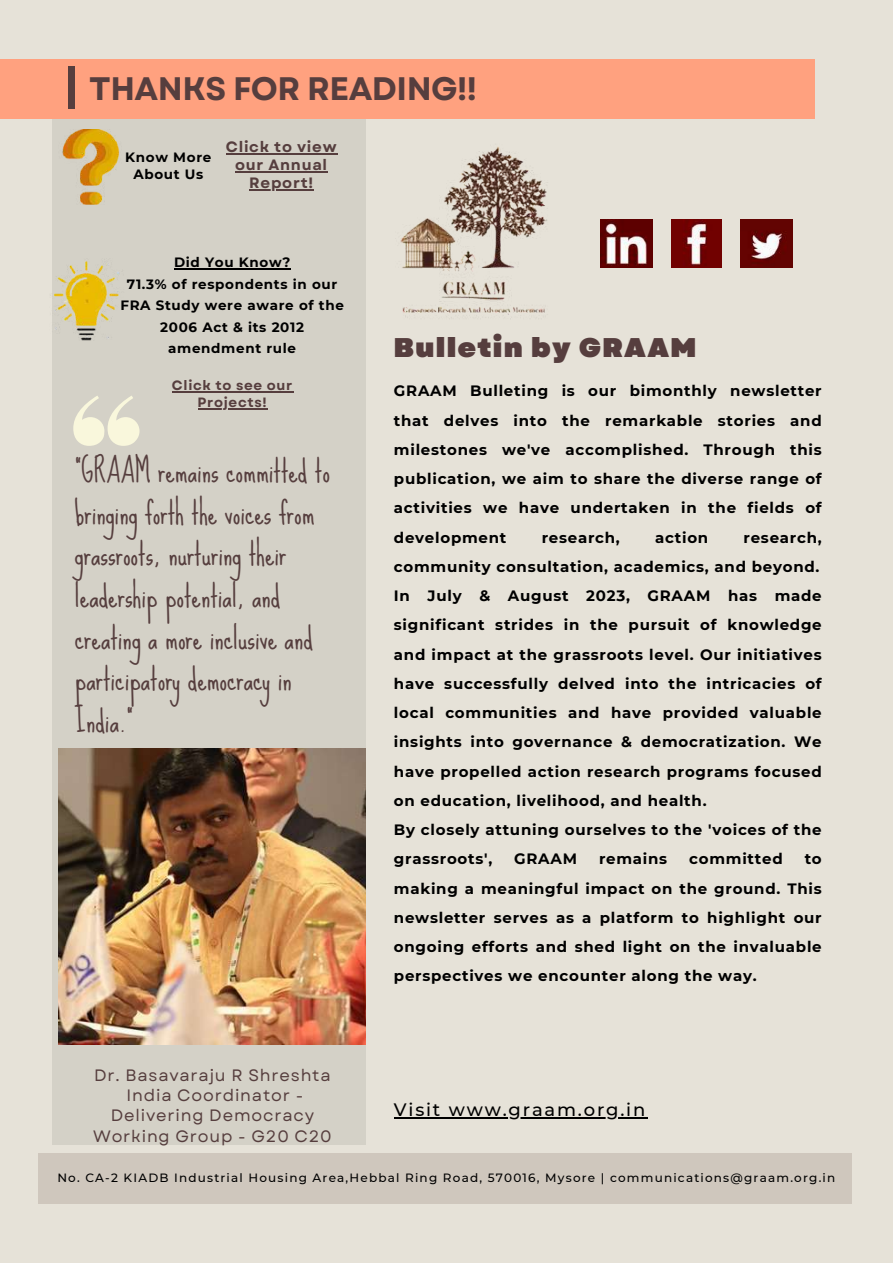
<style>
.page{position:relative;width:893px;height:1264px;background:#fff}
.page>*{position:absolute;margin:0;border:0;box-sizing:border-box;transform-origin:0 0}
.t1{font:700 32.55px "Garet";letter-spacing:-.015em;color:#563e3e}
.t2{font:30px/41.5px "Sue Ellen Francisco";color:#563e3e}
.t3{font:900 27px "Garet";letter-spacing:.05em;color:#563e3e}
.t4{font:500 18px "Montserrat";letter-spacing:.1em;color:#000}
.t5{font:16.5px/20.2px "Garet";letter-spacing:.05em;color:#563e3e;text-align:center}
.t6{font:700 15px/29.2px "Montserrat";letter-spacing:.05em;color:#000;text-align:justify}
.t7{font:700 15px/18px "Garet";letter-spacing:.05em;color:#563e3e;text-align:center}
.t8{font:700 13.5px/21.3px "Montserrat";letter-spacing:.05em;color:#000;text-align:center}
.t9{font:700 13.5px/16.8px "Garet";letter-spacing:.05em;color:#563e3e;text-align:center}
.t10{font:500 12px "Montserrat";letter-spacing:.1em;color:#000}
</style>
<div class="page">
<div style="left:0;top:0;width:892px;height:1262px;background:#e6e2d8"></div>
<div style="left:52px;top:109px;width:313px;height:1035px;background:#d4d1c7"></div>
<div style="left:59px;top:1043px;width:307px;height:100px;background:#d4d1c7"></div>
<img style="left:59px;top:748px;width:307px;height:296px">
<svg style="left:73px;top:396px;width:66px;height:49px"></svg>
<div style="left:0;top:59px;width:814px;height:59px;background:#ffa17f"></div>
<div style="left:39px;top:1153px;width:812px;height:50px;background:#cfc7bd"></div>
<img style="left:400px;top:147px;width:147px;height:171px">
<div style="left:68px;top:66px;width:7px;height:43px;background:#563e3e"></div>
<img style="left:601px;top:219px;width:51px;height:49px">
<img style="left:671px;top:219px;width:50px;height:49px">
<img style="left:740px;top:219px;width:52px;height:49px">
<img style="left:54px;top:261px;width:66px;height:79px">
<hr style="left:394px;top:1117px;width:253px;height:1px;background:#000">
<hr style="left:174px;top:268px;width:117px;height:2px;background:#000">
<img style="left:62px;top:130px;width:57px;height:74px">
<hr style="left:226px;top:153px;width:111px;height:1px;background:#563e3e">
<hr style="left:235px;top:171px;width:93px;height:1px;background:#563e3e">
<hr style="left:249px;top:189px;width:65px;height:1px;background:#563e3e">
<hr style="left:172px;top:391px;width:121px;height:1px;background:#563e3e">
<hr style="left:197px;top:408px;width:70px;height:1px;background:#563e3e">
<h1 class="t1" style="left:89px;top:65px;width:389px">THANKS FOR READING!!</h1>
<p class="t8" style="left:125px;top:149px;width:88px;line-height:16.8px">Know More<br>About Us</p>
<p class="t7" style="left:226px;top:138px;width:112px">Click to view our Annual<br>Report!</p>
<p class="t8" style="left:120px;top:252px;width:225px">Did You Know?<br>71.3% of respondents in our<br>FRA Study were aware of the<br>2006 Act &amp; its 2012 amendment rule</p>
<p class="t9" style="left:172px;top:377px;width:122px">Click to see our<br>Projects!</p>
<h2 class="t2" style="left:75px;top:451px;width:256px">"GRAAM remains committed to bringing forth the voices from grassroots, nurturing their leadership potential, and creating a more inclusive and participatory democracy in<br>India."</h2>
<h3 class="t3" style="left:394px;top:328px;width:304px">Bulletin by GRAAM</h3>
<p class="t6" style="left:394px;top:376px;width:429px">GRAAM Bulleting is our bimonthly newsletter that delves into the remarkable stories and milestones we've accomplished. Through this publication, we aim to share the diverse range of activities we have undertaken in the fields of development</p>
<p class="t6" style="left:541px;top:522px;width:80px">research,</p>
<p class="t6" style="left:655px;top:522px;width:55px">action</p>
<p class="t6" style="left:394px;top:522px;width:429px;text-align:left;text-indent:349px">research, community consultation, academics, and beyond.<br>In July &amp; August 2023, GRAAM has made significant strides in the pursuit of knowledge and impact at the grassroots level. Our initiatives have successfully delved into the intricacies of local communities and have provided valuable insights into governance &amp; democratization. We have propelled action research programs focused on education, livelihood, and health.<br>By closely attuning ourselves to the 'voices of the grassroots',</p>
<p class="t6" style="left:514px;top:844px;width:64px">GRAAM</p>
<p class="t6" style="left:599px;top:844px;width:70px">remains</p>
<p class="t6" style="left:689px;top:844px;width:95px">committed</p>
<p class="t6" style="left:394px;top:844px;width:429px;text-indent:410px">to making a meaningful impact on the ground. This newsletter serves as a platform to highlight our ongoing efforts and shed light on the invaluable perspectives we encounter along the way.</p>
<p class="t5" style="left:93px;top:1064px;width:240px">Dr. Basavaraju R Shreshta<br>India Coordinator -<br>Delivering Democracy<br>Working Group - G20 C20</p>
<p class="t10" style="left:57px;top:1170px;width:779px">No. CA-2 KIADB Industrial Housing Area,Hebbal Ring Road, 570016, Mysore | communications@graam.org.in</p>
<p class="t4" style="left:394px;top:1098px;width:253px">Visit www.graam.org.in</p>
</div>
